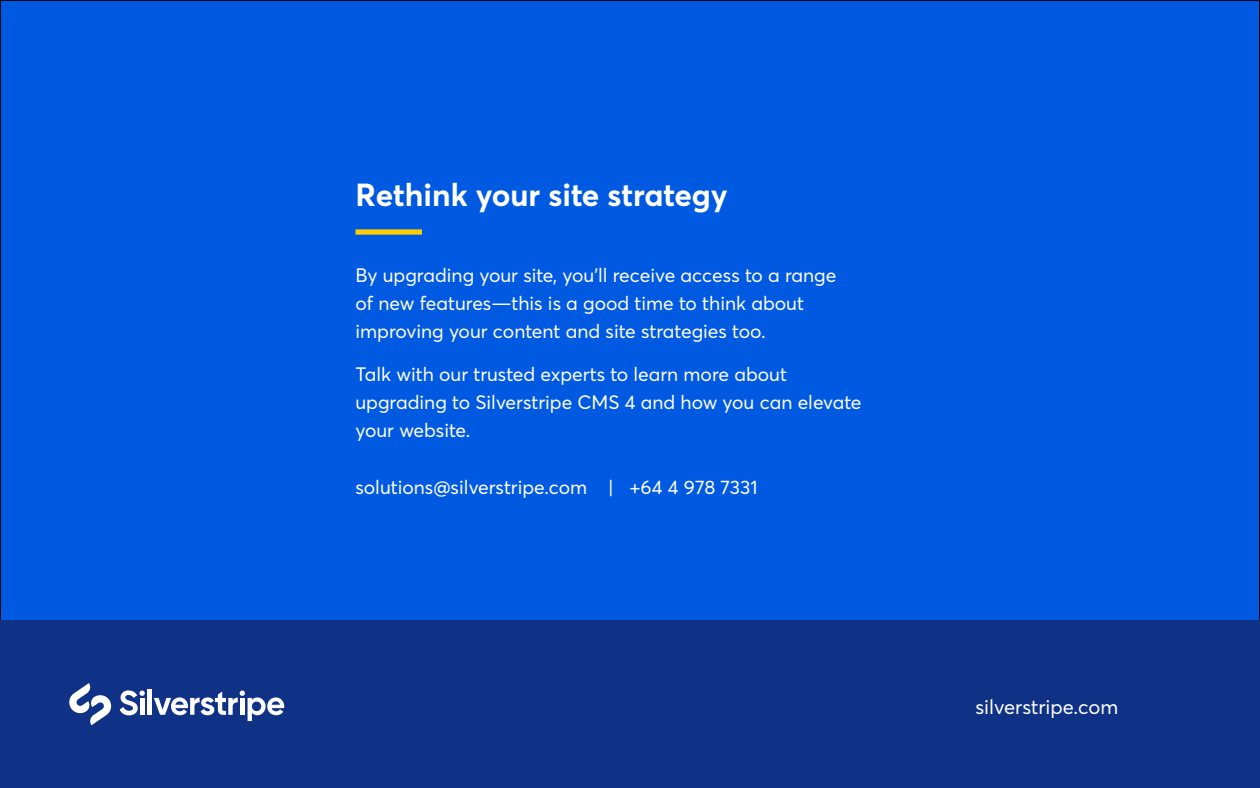
<style>
.page{position:relative;width:1260px;height:788px;background:#fff}
.page>*{position:absolute;margin:0;border:0;box-sizing:border-box;transform-origin:0 0}
.t1{font:700 31.5px "Averta";color:#fff}
.t2{font:20.12px "Averta";color:#fff}
.t3{font:19.25px/28px "Averta";color:#fff}
</style>
<div class="page">
<div style="left:0;top:0;width:1260px;height:787px;background:#005ae1"></div>
<div style="left:0;top:620px;width:1260px;height:168px;background:#0f3287"></div>
<div style="left:355px;top:229px;width:67px;height:5px;background:#ffcd00"></div>
<svg style="left:69px;top:683px;width:43px;height:42px"></svg>
<hr style="left:148px;top:689px;width:4px;height:25px;background:#fff">
<svg style="left:154px;top:690px;width:130px;height:31px"></svg>
<svg style="left:120px;top:690px;width:25px;height:25px"></svg>
<h1 class="t1" style="left:355px;top:172px;width:374px">Rethink your site strategy</h1>
<p class="t3" style="left:355px;top:260px;width:482px">By upgrading your site, you’ll receive access to a range of new features—this is a good time to think about improving your content and site strategies too.</p>
<p class="t3" style="left:355px;top:360px;width:508px">Talk with our trusted experts to learn more about upgrading to Silverstripe CMS 4 and how you can elevate your website.</p>
<p class="t3" style="left:355px;top:472px;width:404px">solutions@silverstripe.com | +64 4 978 7331</p>
<p class="t2" style="left:975px;top:693px;width:144px">silverstripe.com</p>
</div>
